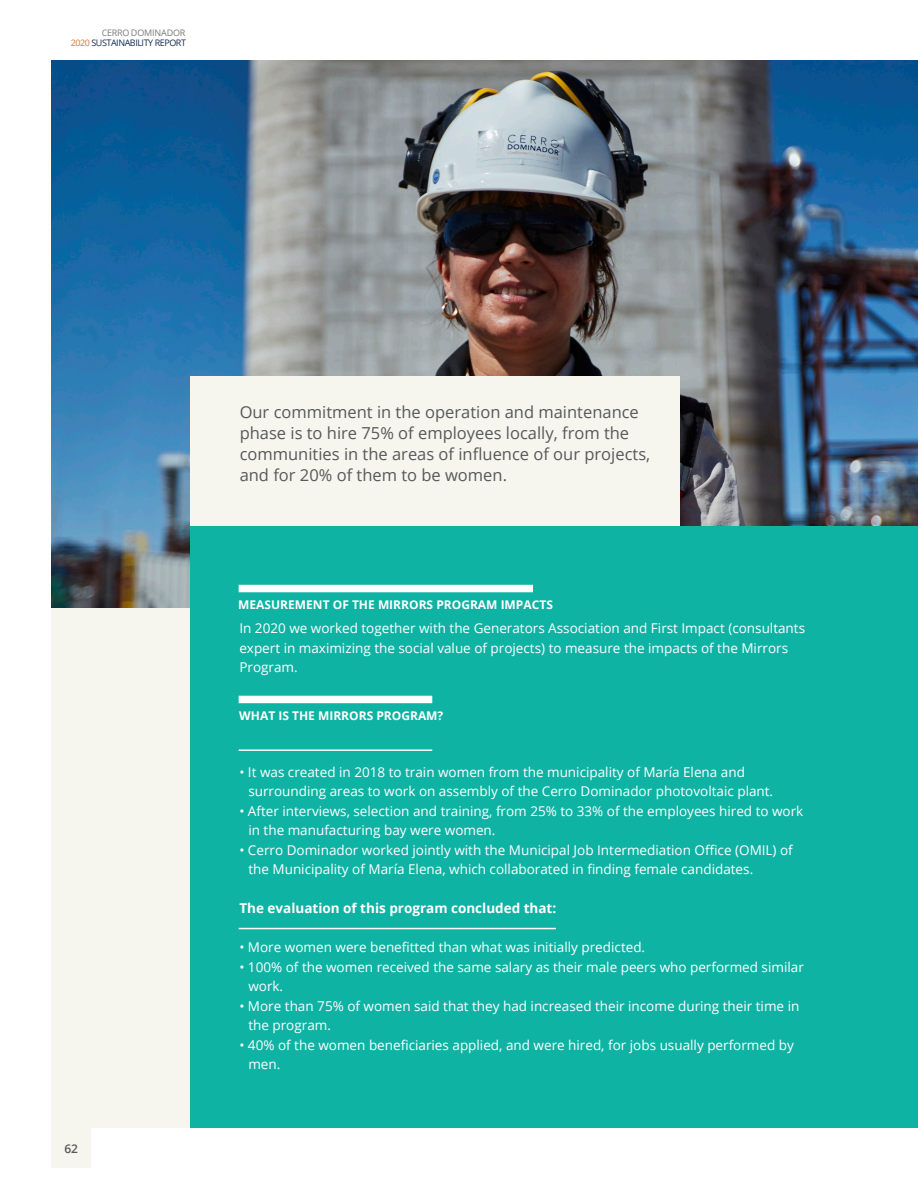
<style>
.page{position:relative;width:918px;height:1188px;background:#fff}
.page>*{position:absolute;margin:0;border:0;box-sizing:border-box;transform-origin:0 0}
.Body{font:16.5px/21px "Open Sans";color:#57585a}
.t1{font:13.5px/19.5px "Open Sans";color:#fff}
.t2{font:700 13.5px "Open Sans";color:#fff}
.t3{font:700 12px "Open Sans";color:#fff}
.t4{font:600 12px "Open Sans";color:#57585a}
.t5{font:9px "Open Sans";letter-spacing:-.05em;color:#142b50}
.t6{font:9px "Open Sans";letter-spacing:-.02em;color:#57585a}
.s1{color:#de733b}
</style>
<div class="page">
<div style="left:51px;top:1128px;width:40px;height:40px;background:#f6f6ee"></div>
<div style="left:51px;top:68px;width:867px;height:1060px;background:#f6f6ee"></div>
<img style="left:52px;top:61px;width:866px;height:547px">
<div style="left:191px;top:377px;width:489px;height:150px;background:#f6f6ee"></div>
<div style="left:190px;top:526px;width:728px;height:601px;background:#0fb3a4"></div>
<div style="left:239px;top:696px;width:193px;height:7px;background:#fff"></div>
<hr style="left:239px;top:749px;width:193px;height:2px;background:#fff">
<hr style="left:239px;top:928px;width:317px;height:1px;background:#fff">
<div style="left:239px;top:585px;width:294px;height:7px;background:#fff"></div>
<p class="t6" style="left:102px;top:27px;width:85px">CERRO DOMINADOR</p>
<p class="t5" style="left:71px;top:37px;width:117px"><span class="s1">2020</span> SUSTAINABILITY REPORT</p>
<p class="t4" style="left:64px;top:1140px;width:15px">62</p>
<p class="Body" style="left:240px;top:401px;width:412px">Our commitment in the operation and maintenance phase is to hire 75% of employees locally, from the communities in the areas of influence of our projects, and for 20% of them to be women.</p>
<p class="t3" style="left:238px;top:596px;width:316px">MEASUREMENT OF THE MIRRORS PROGRAM IMPACTS</p>
<p class="t1" style="left:239px;top:618px;width:567px">In 2020 we worked together with the Generators Association and First Impact (consultants expert in maximizing the social value of projects) to measure the impacts of the Mirrors<br>Program.</p>
<p class="t3" style="left:239px;top:707px;width:206px">WHAT IS THE MIRRORS PROGRAM?</p>
<p class="t1" style="left:248px;top:762px;width:526px;text-indent:-9px">• It was created in 2018 to train women from the municipality of María Elena and surrounding areas to work on assembly of the Cerro Dominador photovoltaic plant.</p>
<p class="t1" style="left:248px;top:801px;width:556px;text-indent:-9px">• After interviews, selection and training, from 25% to 33% of the employees hired to work in the manufacturing bay were women.</p>
<p class="t1" style="left:248px;top:840px;width:546px;text-indent:-9px">• Cerro Dominador worked jointly with the Municipal Job Intermediation Office (OMIL) of the Municipality of María Elena, which collaborated in finding female candidates.</p>
<p class="t2" style="left:239px;top:899px;width:318px">The evaluation of this program concluded that:</p>
<p class="t1" style="left:239px;top:937px;width:407px">• More women were benefitted than what was initially predicted.</p>
<p class="t1" style="left:248px;top:957px;width:557px;text-indent:-9px">• 100% of the women received the same salary as their male peers who performed similar work.</p>
<p class="t1" style="left:248px;top:996px;width:552px;text-indent:-9px">• More than 75% of women said that they had increased their income during their time in the program.</p>
<p class="t1" style="left:248px;top:1035px;width:547px;text-indent:-9px">• 40% of the women beneficiaries applied, and were hired, for jobs usually performed by men.</p>
</div>
